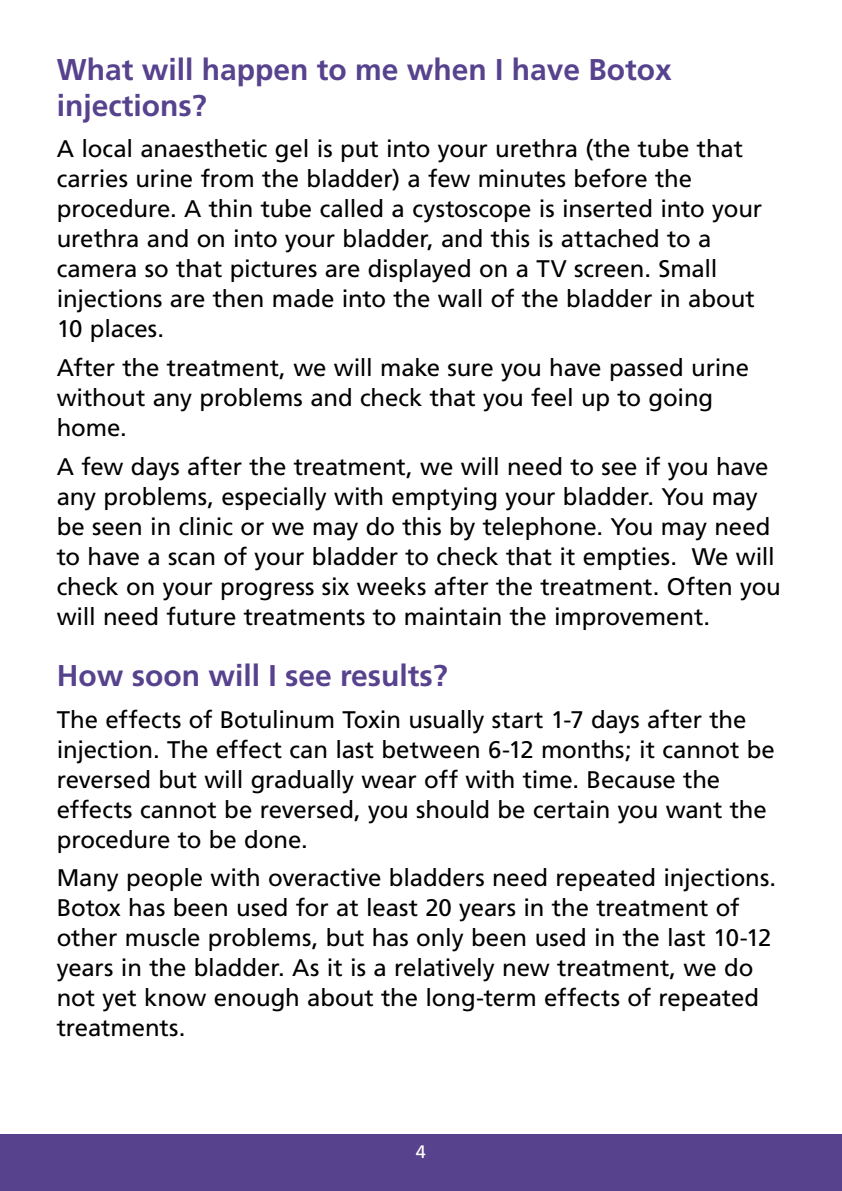
<style>
.page{position:relative;width:842px;height:1191px;background:#fff}
.page>*{position:absolute;margin:0;border:0;box-sizing:border-box;transform-origin:0 0}
.t1{font:700 30px/36px "Frutiger";color:#57428e}
.t2{font:24px/30px "Frutiger";letter-spacing:-.005em;color:#000}
.t3{font:18px "Frutiger";color:#fff}
</style>
<div class="page">
<div style="left:0;top:1134px;width:842px;height:57px;background:#57428e"></div>
<p class="t1" style="left:57px;top:51px;width:617px">What will happen to me when I have Botox injections?</p>
<p class="t2" style="left:57px;top:134px;width:707px">A local anaesthetic gel is put into your urethra (the tube that carries urine from the bladder) a few minutes before the procedure. A thin tube called a cystoscope is inserted into your urethra and on into your bladder, and this is attached to a camera so that pictures are displayed on a TV screen. Small injections are then made into the wall of the bladder in about 10 places.</p>
<p class="t2" style="left:57px;top:352px;width:694px">After the treatment, we will make sure you have passed urine without any problems and check that you feel up to going home.</p>
<p class="t2" style="left:57px;top:451px;width:726px">A few days after the treatment, we will need to see if you have any problems, especially with emptying your bladder. You may be seen in clinic or we may do this by telephone. You may need to have a scan of your bladder to check that it empties. We will check on your progress six weeks after the treatment. Often you will need future treatments to maintain the improvement.</p>
<p class="t1" style="left:57px;top:657px;width:393px">How soon will I see results?</p>
<p class="t2" style="left:57px;top:704px;width:720px">The effects of Botulinum Toxin usually start 1-7 days after the injection. The effect can last between 6-12 months; it cannot be reversed but will gradually wear off with time. Because the effects cannot be reversed, you should be certain you want the procedure to be done.</p>
<p class="t2" style="left:57px;top:862px;width:721px">Many people with overactive bladders need repeated injections.<br>Botox has been used for at least 20 years in the treatment of other muscle problems, but has only been used in the last 10-12 years in the bladder. As it is a relatively new treatment, we do not yet know enough about the long-term effects of repeated treatments.</p>
<p class="t3" style="left:416px;top:1141px;width:12px">4</p>
</div>
